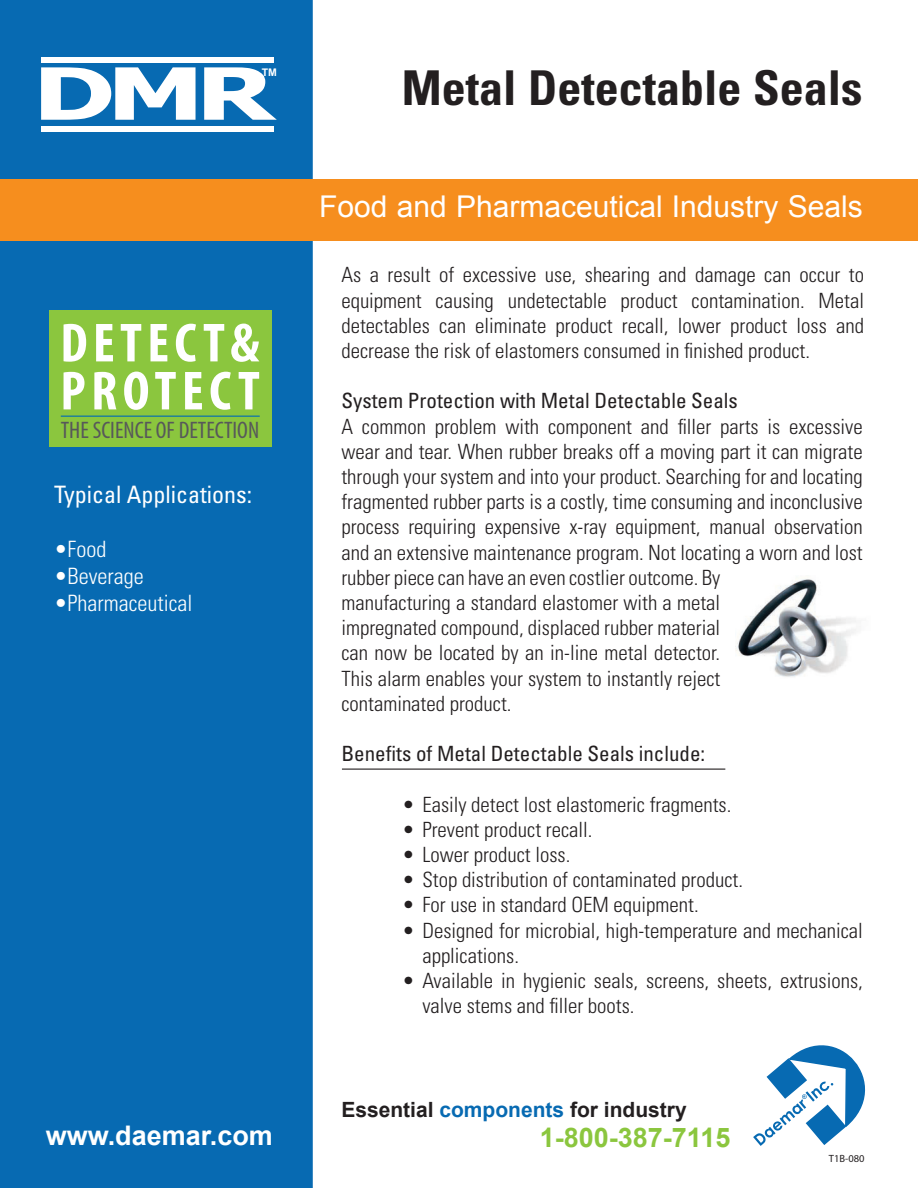
<style>
.page{position:relative;width:918px;height:1188px;background:#fff}
.page>*{position:absolute;margin:0;border:0;box-sizing:border-box;transform-origin:0 0}
.t1{font:700 72px "Tahoma";color:#fff;scale:1.5 1}
.t2{font:700 condensed 55.5px/48px "Myriad Pro";letter-spacing:.1em;color:#fff}
.t3{font:700 condensed 48px "Univers LT Std";color:#231f20}
.t4{font:30px "Arial";color:#fff}
.t5{font:700 27px "Arial";color:#fff}
.t6{font:700 27px "Arial";color:#8bc63e}
.t7{font:condensed 24px "Myriad Pro";color:#57585a}
.t8{font:condensed 24px "Univers LT Std";color:#fff}
.t9{font:300 condensed 22.5px "Univers LT Std";color:#fff}
.t10{font:300 condensed 21px/25.2px "Univers LT Std";color:#231f20}
.t11{font:condensed 21px "Univers LT Std";color:#231f20}
.t12{font:700 21px "Arial";color:#231f20}
.t13{font:10.5px "Myriad Pro";color:#231f20}
.t14{font:700 10.5px "Arial";color:#fff}
.s1{color:#076ab2}
</style>
<div class="page">
<div style="left:0;top:0;width:313px;height:1188px;background:#076ab2"></div>
<div style="left:0;top:179px;width:918px;height:62px;background:#f68e1e"></div>
<div style="left:42px;top:57px;width:232px;height:5px;background:#fff"></div>
<div style="left:42px;top:126px;width:232px;height:5px;background:#fff"></div>
<hr style="left:342px;top:769px;width:383px;height:1px;background:#231f20">
<img style="left:736px;top:579px;width:120px;height:98px">
<svg style="left:753px;top:1045px;width:113px;height:101px"></svg>
<div style="left:50px;top:310px;width:222px;height:137px;background:#8bc63e"></div>
<hr style="left:61px;top:416px;width:199px;height:1px;background:#006bb6">
<p class="t1" style="left:33px;top:43px;width:162px">DMR</p>
<p class="t14" style="left:262px;top:65px;width:17px">TM</p>
<p class="t2" style="left:60px;top:318px;width:201px">DETECT&amp;<br>PROTECT</p>
<p class="t7" style="left:61px;top:416px;width:200px">THE SCIENCE OF DETECTION</p>
<p class="t8" style="left:54px;top:480px;width:200px">Typical Applications:</p>
<p class="t9" style="left:54px;top:536px;width:54px">•Food</p>
<p class="t9" style="left:54px;top:563px;width:91px">•Beverage</p>
<p class="t9" style="left:54px;top:590px;width:140px">•Pharmaceutical</p>
<p class="t5" style="left:46px;top:1118px;width:229px">www.daemar.com</p>
<p class="t3" style="left:402px;top:58px;width:462px">Metal Detectable Seals</p>
<p class="t4" style="left:319px;top:187px;width:545px">Food and Pharmaceutical Industry Seals</p>
<p class="t10" style="left:341px;top:262px;width:524px;text-align:justify">As a result of excessive use, shearing and damage can occur to equipment causing undetectable product contamination. Metal detectables can eliminate product recall, lower product loss and decrease the risk of elastomers consumed in finished product.</p>
<p class="t11" style="left:341px;top:388px;width:398px">System Protection with Metal Detectable Seals</p>
<p class="t10" style="left:341px;top:414px;width:523px">A common problem with component and filler parts is excessive wear and tear. When rubber breaks off a moving part it can migrate through your system and into your product. Searching for and locating fragmented rubber parts is a costly, time consuming and inconclusive process requiring expensive x-ray equipment, manual observation and an extensive maintenance program. Not locating a worn and lost rubber piece can have an even costlier outcome. By<br>manufacturing a standard elastomer with a metal<br>impregnated compound, displaced rubber material<br>can now be located by an in-line metal detector.<br>This alarm enables your system to instantly reject<br>contaminated product.</p>
<p class="t11" style="left:341px;top:740px;width:365px">Benefits of Metal Detectable Seals include:</p>
<p class="t10" style="left:402px;top:792px;width:331px">• Easily detect lost elastomeric fragments.</p>
<p class="t10" style="left:402px;top:817px;width:192px">• Prevent product recall.</p>
<p class="t10" style="left:402px;top:842px;width:170px">• Lower product loss.</p>
<p class="t10" style="left:402px;top:867px;width:342px">• Stop distribution of contaminated product.</p>
<p class="t10" style="left:402px;top:892px;width:298px">• For use in standard OEM equipment.</p>
<p class="t10" style="left:422px;top:918px;width:442px;text-indent:-20px">• Designed for microbial, high-temperature and mechanical applications.</p>
<p class="t10" style="left:422px;top:968px;width:442px;text-indent:-20px">• Available in hygienic seals, screens, sheets, extrusions, valve stems and filler boots.</p>
<p class="t12" style="left:341px;top:1095px;width:347px">Essential <span class="s1">components</span> for industry</p>
<p class="t6" style="left:540px;top:1120px;width:192px">1-800-387-7115</p>
<p class="t13" style="left:829px;top:1152px;width:37px">T1B-080</p>
</div>
